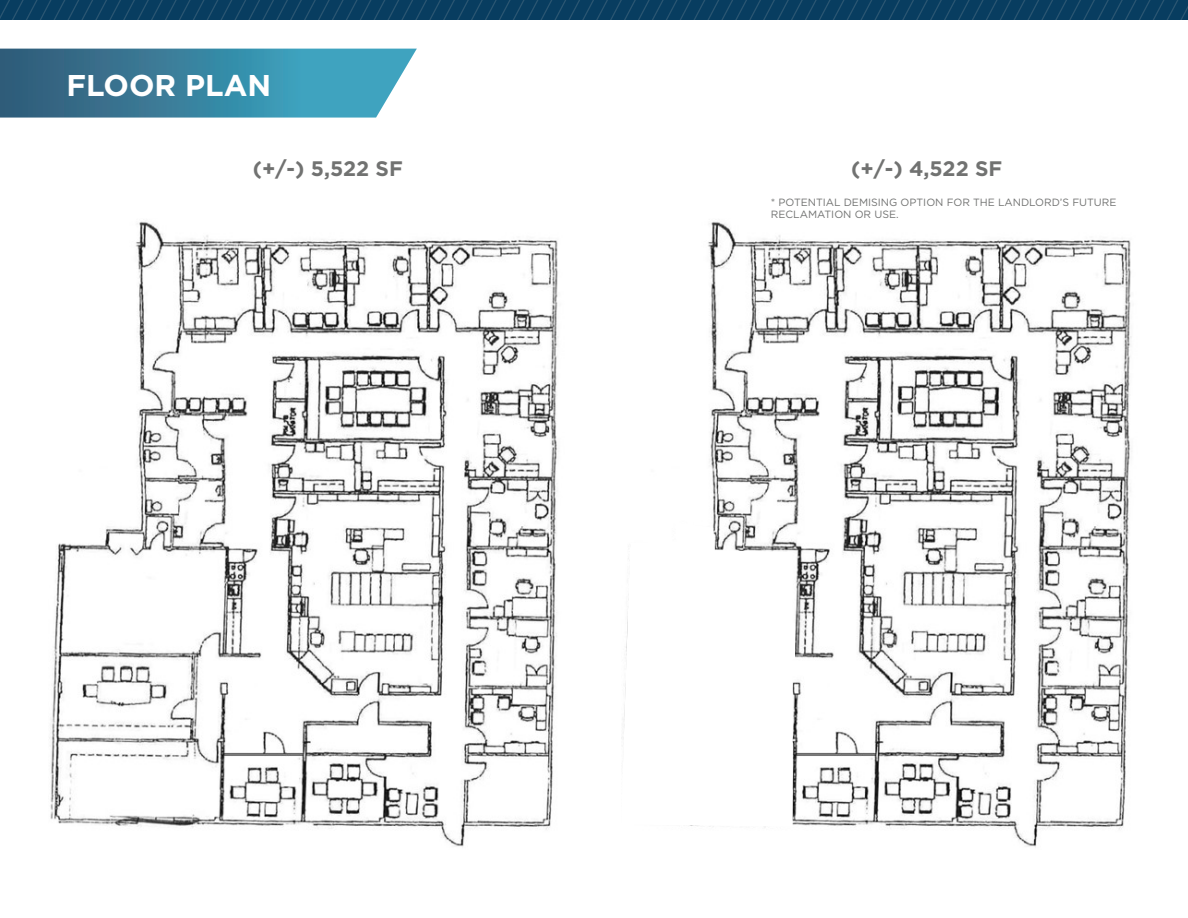
<style>
.page{position:relative;width:1188px;height:918px;background:#fff}
.page>*{position:absolute;margin:0;border:0;box-sizing:border-box;transform-origin:0 0}
.t1{font:700 30px "Gotham";color:#fff}
.t2{font:700 21px "Gotham";color:#717271}
.t3{font:10.5px "Gotham";color:#717271}
</style>
<div class="page">
<svg style="left:0;top:0;width:1188px;height:19px;background:#0b3f61"></svg>
<svg style="left:0;top:49px;width:417px;height:69px;background:#448ba6"></svg>
<img style="left:49px;top:221px;width:510px;height:626px">
<img style="left:708px;top:221px;width:424px;height:627px">
<svg style="left:621px;top:522px;width:172px;height:305px"></svg>
<div style="left:771px;top:624px;width:24px;height:35px;background:#fff"></div>
<p class="t1" style="left:66px;top:65px;width:206px">FLOOR PLAN</p>
<p class="t2" style="left:253px;top:155px;width:152px">(+/-) 5,522 SF</p>
<p class="t2" style="left:851px;top:155px;width:153px">(+/-) 4,522 SF</p>
<p class="t3" style="left:771px;top:195px;width:347px">* POTENTIAL DEMISING OPTION FOR THE LANDLORD’S FUTURE</p>
<p class="t3" style="left:771px;top:208px;width:129px">RECLAMATION OR USE.</p>
</div>
